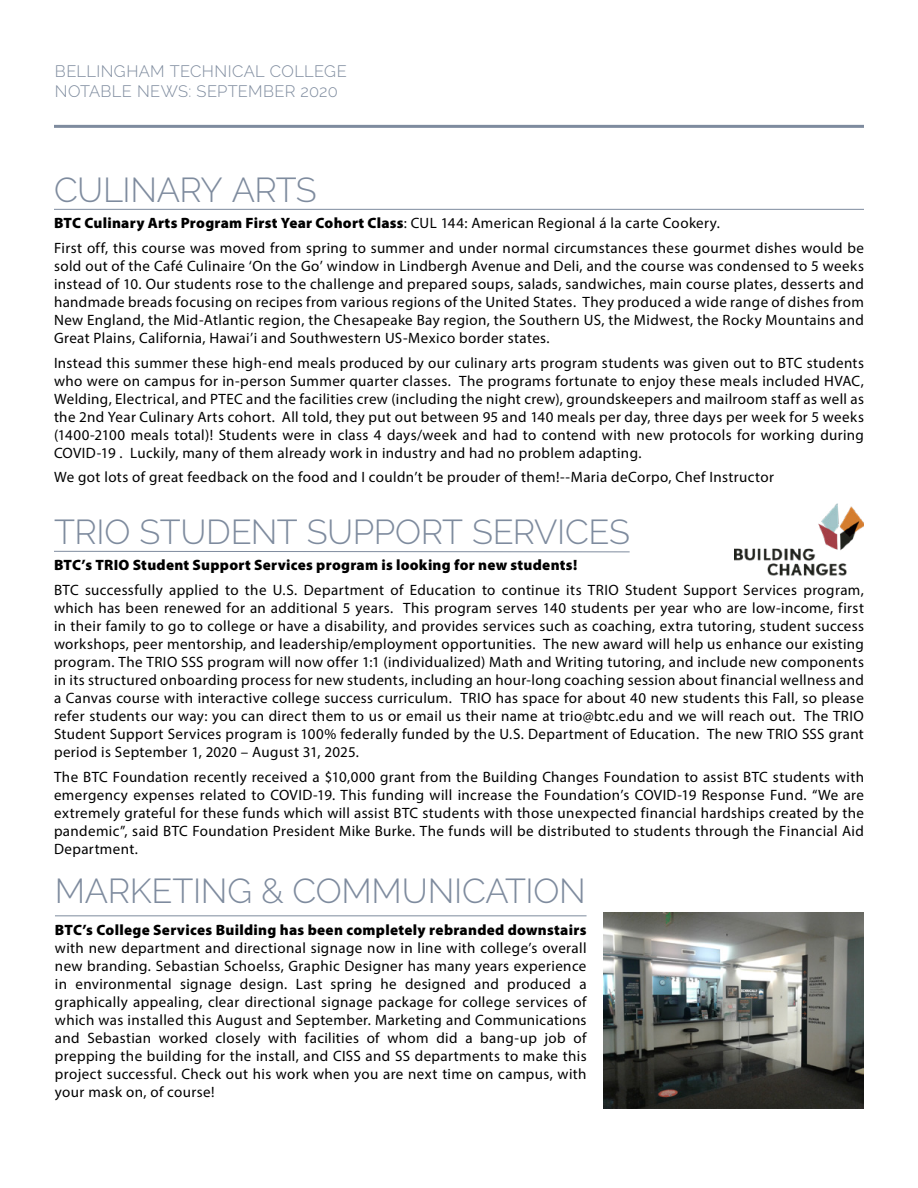
<style>
.page{position:relative;width:918px;height:1188px;background:#fff}
.page>*{position:absolute;margin:0;border:0;box-sizing:border-box;transform-origin:0 0}
.t1{font:300 34.5px "Raleway";letter-spacing:-.015em;color:#7e8b9e}
.t2{font:300 16.5px/19.8px "Raleway";letter-spacing:.02em;color:#7e8b9e}
.t3{font:15px/18px "Myriad Pro";letter-spacing:.025em;color:#000;text-align:justify}
.t4{font:900 15px "Myriad Pro";letter-spacing:.02em;color:#000}
.s1{font-weight:900}
</style>
<div class="page">
<hr style="left:54px;top:125px;width:810px;height:3px;background:#7e8b9e">
<hr style="left:54px;top:209px;width:810px;height:1px;background:#7e8b9e">
<svg style="left:54px;top:551px;width:576px;height:2px"></svg>
<img style="left:734px;top:503px;width:130px;height:73px">
<hr style="left:55px;top:915px;width:532px;height:1px;background:#7e8b9e">
<img style="left:604px;top:913px;width:260px;height:195px">
<p class="t2" style="left:55px;top:61px;width:293px">BELLINGHAM TECHNICAL COLLEGE<br>NOTABLE NEWS: SEPTEMBER 2020</p>
<h1 class="t1" style="left:54px;top:170px;width:264px">CULINARY ARTS</h1>
<p class="t3" style="left:54px;top:210px;width:811px;line-height:24.8px"><span class="s1">BTC Culinary Arts Program First Year Cohort Class</span>: CUL 144: American Regional á la carte Cookery.<br>First off, this course was moved from spring to summer and under normal circumstances these gourmet dishes would be</p>
<p class="t3" style="left:54px;top:257px;width:812px">sold out of the Café Culinaire ‘On the Go’ window in Lindbergh Avenue and Deli, and the course was condensed to 5 weeks instead of 10. Our students rose to the challenge and prepared soups, salads, sandwiches, main course plates, desserts and handmade breads focusing on recipes from various regions of the United States. They produced a wide range of dishes from New England, the Mid-Atlantic region, the Chesapeake Bay region, the Southern US, the Midwest, the Rocky Mountains and Great Plains, California, Hawai’i and Southwestern US-Mexico border states.</p>
<p class="t3" style="left:54px;top:353px;width:812px">Instead this summer these high-end meals produced by our culinary arts program students was given out to BTC students who were on campus for in-person Summer quarter classes. The programs fortunate to enjoy these meals included HVAC, Welding, Electrical, and PTEC and the facilities crew (including the night crew), groundskeepers and mailroom staff as well as the 2nd Year Culinary Arts cohort. All told, they put out between 95 and 140 meals per day, three days per week for 5 weeks (1400-2100 meals total)! Students were in class 4 days/week and had to contend with new protocols for working during COVID-19 . Luckily, many of them already work in industry and had no problem adapting.</p>
<p class="t3" style="left:54px;top:468px;width:722px">We got lots of great feedback on the food and I couldn’t be prouder of them!--Maria deCorpo, Chef Instructor</p>
<h1 class="t1" style="left:54px;top:512px;width:577px">TRIO STUDENT SUPPORT SERVICES</h1>
<p class="t4" style="left:54px;top:555px;width:525px">BTC’s TRIO Student Support Services program is looking for new students!</p>
<p class="t3" style="left:54px;top:581px;width:812px">BTC successfully applied to the U.S. Department of Education to continue its TRIO Student Support Services program, which has been renewed for an additional 5 years. This program serves 140 students per year who are low-income, first in their family to go to college or have a disability, and provides services such as coaching, extra tutoring, student success workshops, peer mentorship, and leadership/employment opportunities. The new award will help us enhance our existing program. The TRIO SSS program will now offer 1:1 (individualized) Math and Writing tutoring, and include new components in its structured onboarding process for new students, including an hour-long coaching session about financial wellness and a Canvas course with interactive college success curriculum. TRIO has space for about 40 new students this Fall, so please refer students our way: you can direct them to us or email us their name at trio@btc.edu and we will reach out. The TRIO Student Support Services program is 100% federally funded by the U.S. Department of Education. The new TRIO SSS grant period is September 1, 2020 – August 31, 2025.</p>
<p class="t3" style="left:54px;top:767px;width:812px">The BTC Foundation recently received a $10,000 grant from the Building Changes Foundation to assist BTC students with emergency expenses related to COVID-19. This funding will increase the Foundation’s COVID-19 Response Fund. “We are extremely grateful for these funds which will assist BTC students with those unexpected financial hardships created by the pandemic”, said BTC Foundation President Mike Burke. The funds will be distributed to students through the Financial Aid Department.</p>
<h1 class="t1" style="left:55px;top:871px;width:532px">MARKETING &amp; COMMUNICATION</h1>
<p class="t4" style="left:55px;top:920px;width:533px">BTC’s College Services Building has been completely rebranded downstairs</p>
<p class="t3" style="left:55px;top:938px;width:533px">with new department and directional signage now in line with college’s overall new branding. Sebastian Schoelss, Graphic Designer has many years experience in environmental signage design. Last spring he designed and produced a graphically appealing, clear directional signage package for college services of which was installed this August and September. Marketing and Communications and Sebastian worked closely with facilities of whom did a bang-up job of prepping the building for the install, and CISS and SS departments to make this project successful. Check out his work when you are next time on campus, with your mask on, of course!</p>
</div>
